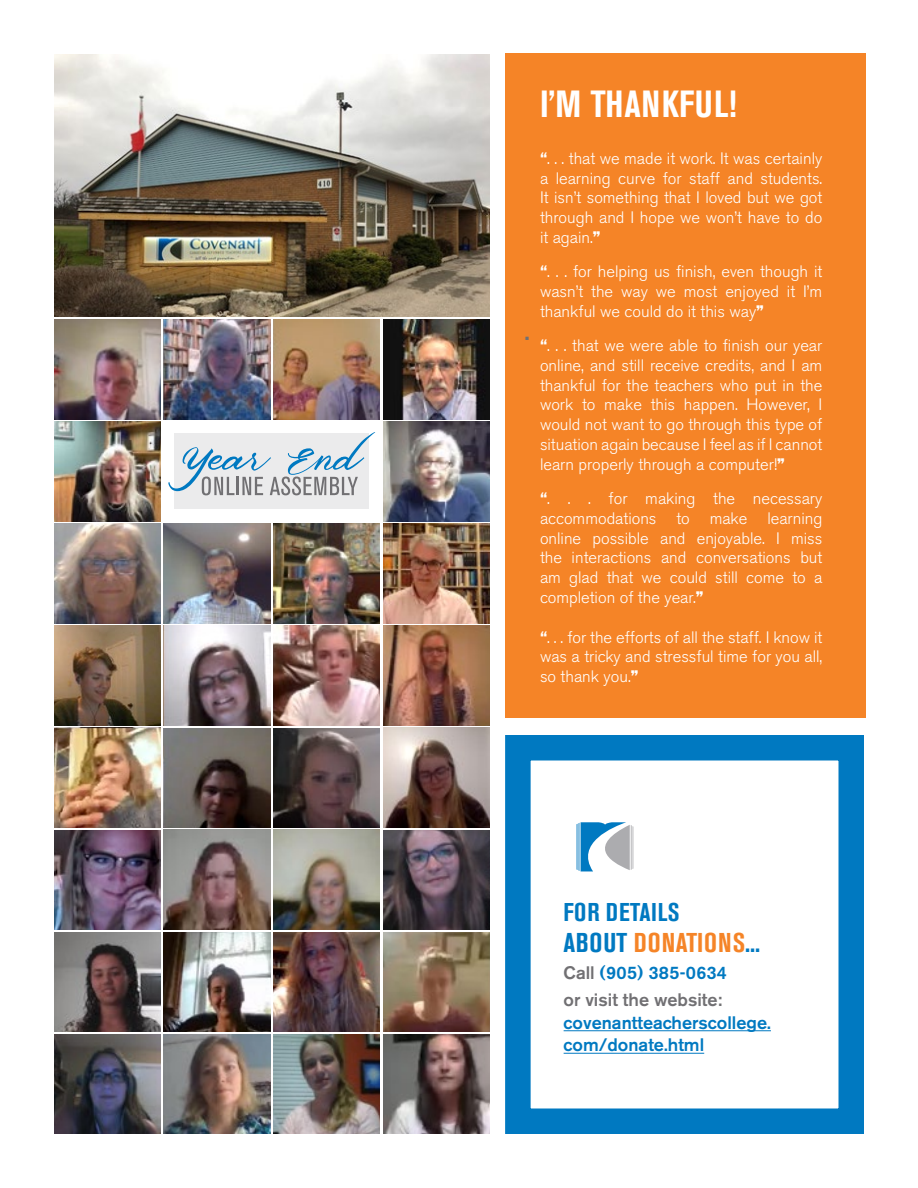
<style>
.page{position:relative;width:918px;height:1188px;background:#fff}
.page>*{position:absolute;margin:0;border:0;box-sizing:border-box;transform-origin:0 0}
.t1{font:700 condensed 37.5px "Akzidenz Grotesk BE";letter-spacing:.02em;color:#fff}
.t2{font:700 condensed 27px "Akzidenz Grotesk BE";letter-spacing:.03em;color:#f58427}
.t3{font:700 condensed 25.5px "Akzidenz Grotesk BE";letter-spacing:.02em;color:#0079c1}
.t4{font:800 condensed 21.6px "Akzidenz Grotesk BE";color:#717073}
.t5{font:500 18px/22.5px "Akzidenz Grotesk BE";color:#0079c1}
.t6{font:500 18px/27px "Akzidenz Grotesk BE";color:#717073}
.t7{font:300 16.5px/19.8px "Akzidenz Grotesk BE";color:#fff;text-align:justify}
.s1{font-weight:800;font-stretch:condensed}
.s2{font-weight:800}
.s3{color:#0079c1}
</style>
<div class="page">
<div style="left:174px;top:434px;width:194px;height:75px;background:#ebebec"></div>
<div style="left:505px;top:53px;width:360px;height:665px;background:#f58427"></div>
<div style="left:505px;top:735px;width:359px;height:399px;background:#fff;border:26px solid #0079c1"></div>
<hr style="left:564px;top:1030px;width:207px;height:1px;background:#0079c1">
<hr style="left:564px;top:1053px;width:140px;height:1px;background:#0079c1">
<svg style="left:576px;top:822px;width:58px;height:49px"></svg>
<img style="left:55px;top:422px;width:105px;height:99px">
<img style="left:164px;top:625px;width:106px;height:100px">
<img style="left:383px;top:932px;width:106px;height:100px">
<img style="left:164px;top:1034px;width:106px;height:100px">
<img style="left:273px;top:1034px;width:107px;height:100px">
<img style="left:383px;top:1034px;width:106px;height:100px">
<img style="left:55px;top:319px;width:105px;height:100px">
<img style="left:55px;top:932px;width:105px;height:100px">
<img style="left:164px;top:728px;width:106px;height:100px">
<img style="left:54px;top:626px;width:106px;height:99px">
<img style="left:164px;top:319px;width:106px;height:100px">
<img style="left:164px;top:830px;width:106px;height:99px">
<img style="left:164px;top:524px;width:106px;height:99px">
<img style="left:54px;top:1034px;width:106px;height:100px">
<img style="left:164px;top:932px;width:106px;height:100px">
<img style="left:54px;top:524px;width:106px;height:99px">
<img style="left:383px;top:626px;width:106px;height:99px">
<img style="left:383px;top:728px;width:106px;height:100px">
<img style="left:383px;top:319px;width:106px;height:100px">
<img style="left:383px;top:830px;width:106px;height:100px">
<img style="left:383px;top:524px;width:106px;height:99px">
<img style="left:383px;top:422px;width:106px;height:99px">
<img style="left:273px;top:625px;width:107px;height:100px">
<img style="left:273px;top:932px;width:107px;height:100px">
<img style="left:54px;top:830px;width:106px;height:100px">
<img style="left:273px;top:728px;width:107px;height:100px">
<img style="left:273px;top:319px;width:107px;height:100px">
<img style="left:273px;top:830px;width:107px;height:99px">
<img style="left:273px;top:524px;width:107px;height:99px">
<img style="left:54px;top:54px;width:435px;height:263px">
<svg style="left:168px;top:432px;width:207px;height:63px"></svg>
<img style="left:54px;top:728px;width:106px;height:100px">
<h3 class="t4" style="left:524px;top:320px;width:7px">.</h3>
<h1 class="t1" style="left:540px;top:83px;width:198px">I’M THANKFUL!</h1>
<p class="t7" style="left:540px;top:149px;width:284px"><span class="s1">“</span>. . . that we made it work. It was certainly a learning curve for staff and students.<br>It isn’t something that I loved but we got through and I hope we won’t have to do it again.<span class="s2">”</span></p>
<p class="t7" style="left:540px;top:262px;width:284px"><span class="s1">“</span>. . . for helping us finish, even though it wasn’t the way we most enjoyed it I’m thankful we could do it this way<span class="s2">”</span></p>
<p class="t7" style="left:540px;top:336px;width:284px"><span class="s1">“</span>. . . that we were able to finish our year online, and still receive credits, and I am thankful for the teachers who put in the work to make this happen. However, I would not want to go through this type of situation again because I feel as if I cannot learn properly through a computer!<span class="s2">”</span></p>
<p class="t7" style="left:540px;top:489px;width:284px"><span class="s1">“</span>. . . for making the necessary accommodations to make learning online possible and enjoyable. I miss the interactions and conversations but am glad that we could still come to a completion of the year.<span class="s2">”</span></p>
<p class="t7" style="left:540px;top:627px;width:284px"><span class="s1">“</span>. . . for the efforts of all the staff. I know it was a tricky and stressful time for you all, so thank you.<span class="s2">”</span></p>
<h3 class="t3" style="left:564px;top:898px;width:117px">FOR DETAILS</h3>
<h2 class="t2" style="left:564px;top:928px;width:198px"><span class="s3">ABOUT</span> DONATIONS<span class="s3">...</span></h2>
<p class="t6" style="left:564px;top:960px;width:165px">Call <span class="s3">(905) 385-0634 </span>or visit the website:</p>
<p class="t5" style="left:564px;top:1011px;width:209px">covenantteacherscollege. com/donate.html</p>
</div>
